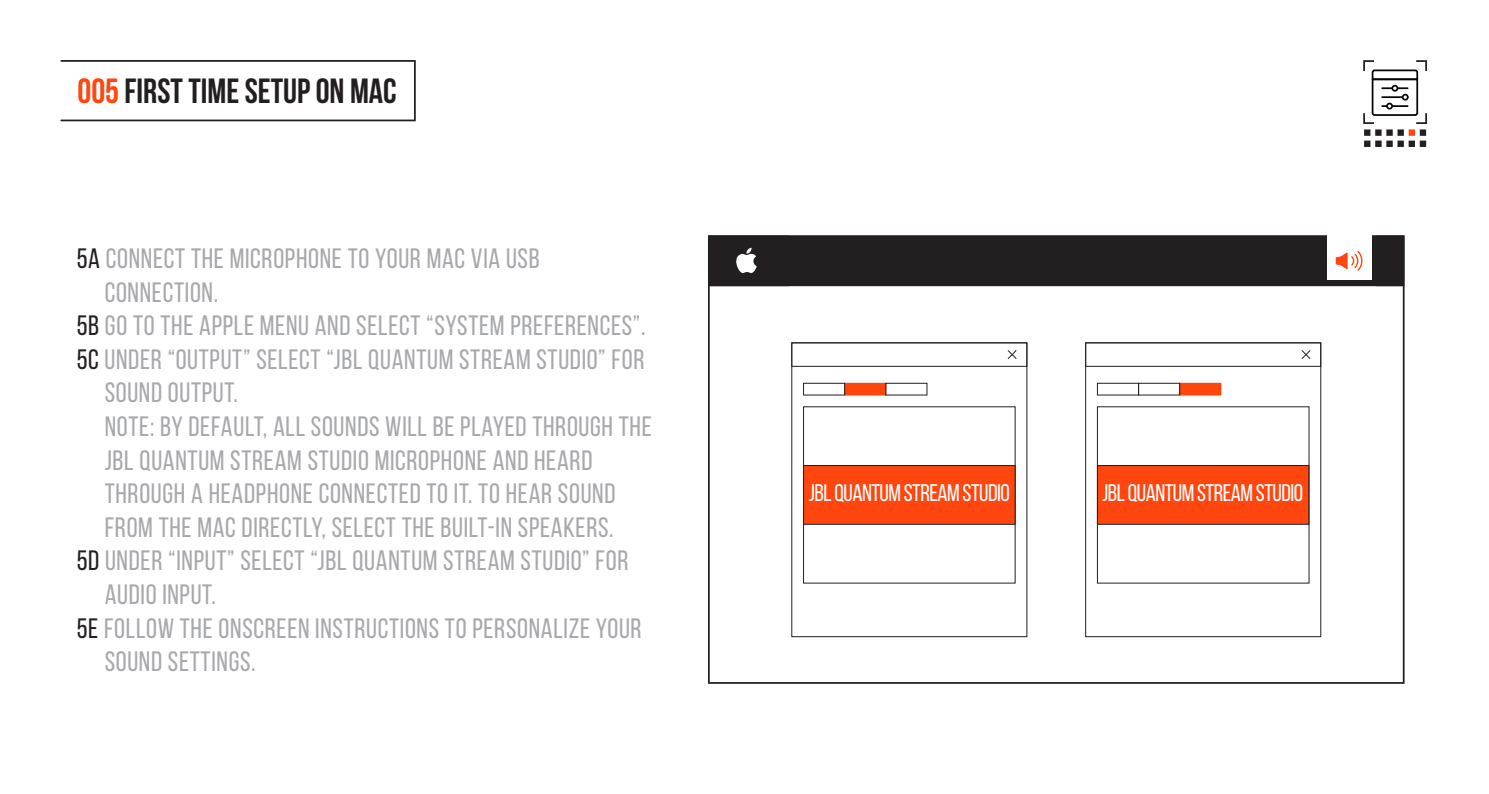
<style>
.page{position:relative;width:1489px;height:794px;background:#fff}
.page>*{position:absolute;margin:0;border:0;box-sizing:border-box;transform-origin:0 0}
.t1{font:700 35px "Bebas Neue";color:#231f20}
.t2{font:28px "Bebas Neue";letter-spacing:.025em;color:#a8a9ad}
.t3{font:24.15px "Bebas Neue";letter-spacing:-.02em;color:#fff}
.s1{color:#ff460f}
.s2{color:#231f20}
</style>
<div class="page">
<div style="left:60px;top:60px;width:356px;height:61px;border:2px solid #231f20"></div>
<svg style="left:1363px;top:60px;width:64px;height:87px"></svg>
<div style="left:708px;top:236px;width:695px;height:50px;background:#231f20"></div>
<svg style="left:736px;top:248px;width:20px;height:25px"></svg>
<div style="left:708px;top:235px;width:696px;height:449px;border:2px solid #231f20"></div>
<div style="left:1326px;top:235px;width:45px;height:45px;background:#fff"></div>
<svg style="left:1335px;top:251px;width:27px;height:20px"></svg>
<div style="left:791px;top:342px;width:236px;height:295px;border:1px solid #231f20"></div>
<div style="left:803px;top:465px;width:212px;height:59px;background:#ff460f"></div>
<div style="left:803px;top:465px;width:212px;height:60px;border:1px solid #231f20"></div>
<div style="left:791px;top:342px;width:236px;height:25px;border:1px solid #231f20"></div>
<div style="left:844px;top:383px;width:41px;height:12px;background:#ff460f"></div>
<div style="left:885px;top:383px;width:42px;height:12px;border:1px solid #231f20"></div>
<svg style="left:1007px;top:350px;width:10px;height:9px"></svg>
<div style="left:803px;top:383px;width:42px;height:12px;border:1px solid #231f20"></div>
<div style="left:1085px;top:342px;width:236px;height:295px;border:1px solid #231f20"></div>
<div style="left:1097px;top:465px;width:211px;height:59px;background:#ff460f"></div>
<div style="left:1096px;top:465px;width:213px;height:60px;border:1px solid #231f20"></div>
<div style="left:1085px;top:342px;width:236px;height:25px;border:1px solid #231f20"></div>
<div style="left:1179px;top:383px;width:41px;height:12px;background:#ff460f"></div>
<div style="left:1179px;top:383px;width:42px;height:12px;border:1px solid #ff460f"></div>
<svg style="left:1301px;top:350px;width:10px;height:9px"></svg>
<div style="left:1096px;top:383px;width:42px;height:12px;border:1px solid #231f20"></div>
<div style="left:1138px;top:383px;width:42px;height:12px;border:1px solid #231f20"></div>
<p class="t1" style="left:78px;top:72px;width:320px"><span class="s1">005</span> FIRST TIME SETUP ON MAC</p>
<p class="t2" style="left:77px;top:243px;width:464px"><span class="s2">5A</span> CONNECT THE MICROPHONE TO YOUR MAC VIA USB</p>
<p class="t2" style="left:105px;top:277px;width:115px">CONNECTION.</p>
<p class="t2" style="left:77px;top:310px;width:570px"><span class="s2">5B</span> GO TO THE APPLE MENU AND SELECT “SYSTEM PREFERENCES”.</p>
<p class="t2" style="left:77px;top:344px;width:569px"><span class="s2">5C</span> UNDER “OUTPUT” SELECT “JBL QUANTUM STREAM STUDIO” FOR</p>
<p class="t2" style="left:105px;top:377px;width:135px">SOUND OUTPUT.</p>
<p class="t2" style="left:105px;top:411px;width:548px">NOTE: BY DEFAULT, ALL SOUNDS WILL BE PLAYED THROUGH THE</p>
<p class="t2" style="left:105px;top:445px;width:489px">JBL QUANTUM STREAM STUDIO MICROPHONE AND HEARD</p>
<p class="t2" style="left:105px;top:478px;width:512px">THROUGH A HEADPHONE CONNECTED TO IT. TO HEAR SOUND</p>
<p class="t2" style="left:105px;top:512px;width:510px">FROM THE MAC DIRECTLY, SELECT THE BUILT-IN SPEAKERS.</p>
<p class="t2" style="left:77px;top:545px;width:553px"><span class="s2">5D</span> UNDER “INPUT” SELECT “JBL QUANTUM STREAM STUDIO” FOR</p>
<p class="t2" style="left:105px;top:579px;width:112px">AUDIO INPUT.</p>
<p class="t2" style="left:77px;top:613px;width:566px"><span class="s2">5E</span> FOLLOW THE ONSCREEN INSTRUCTIONS TO PERSONALIZE YOUR</p>
<p class="t2" style="left:105px;top:646px;width:152px">SOUND SETTINGS.</p>
<p class="t3" style="left:808px;top:479px;width:202px">JBL QUANTUM STREAM STUDIO</p>
<p class="t3" style="left:1102px;top:479px;width:202px">JBL QUANTUM STREAM STUDIO</p>
</div>
